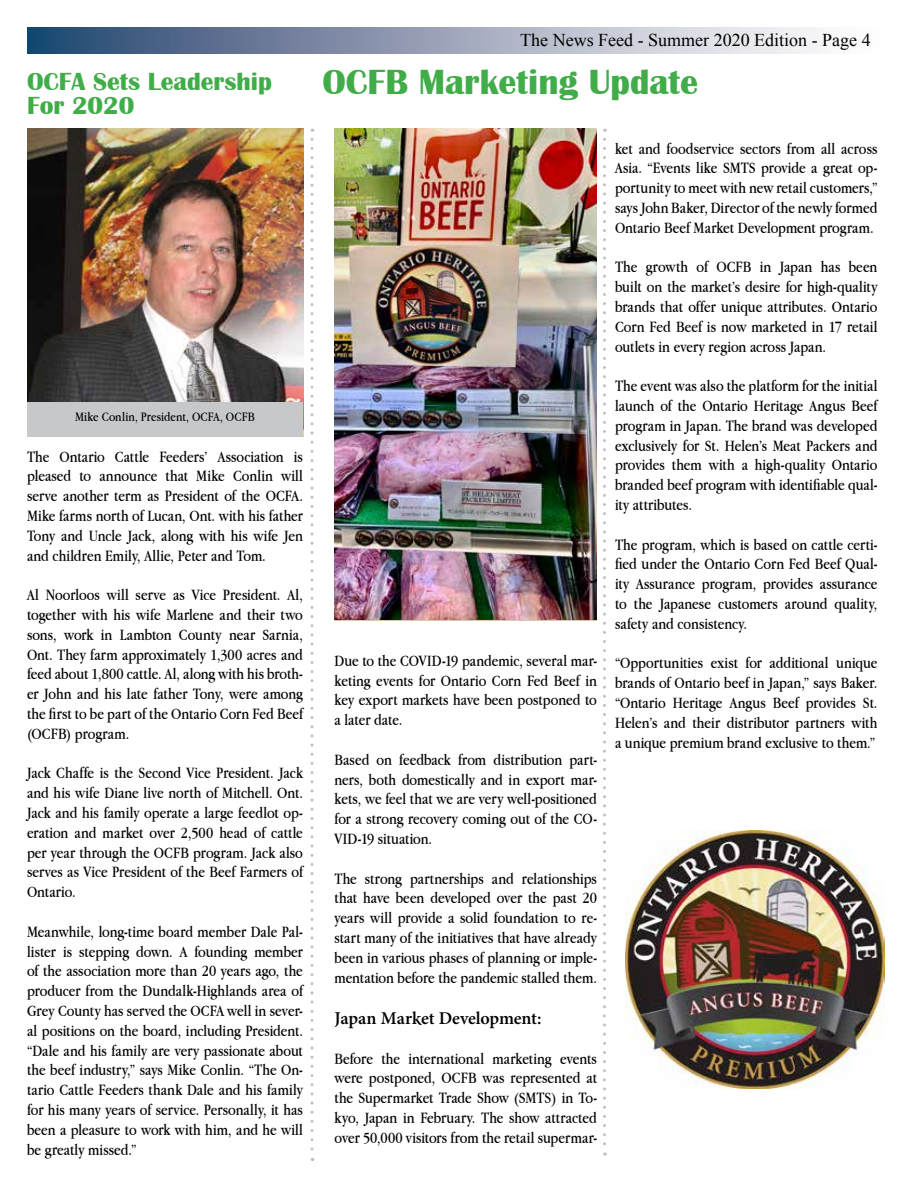
<style>
.page{position:relative;width:918px;height:1188px;background:#fff}
.page>*{position:absolute;margin:0;border:0;box-sizing:border-box;transform-origin:0 0}
.t1{font:700 36px "Britannic";color:#41ad49}
.t2{font:700 25.5px/24.8px "Britannic";color:#41ad49}
.t3{font:18px "Times New Roman";color:#000}
.t4{font:600 18px "Minion Pro";letter-spacing:-.01em;color:#000}
.t5{font:16.5px/19.8px "Apple Garamond";color:#000;text-align:justify}
.t6{font:13.5px "Apple Garamond";letter-spacing:.005em;color:#000}
</style>
<div class="page">
<svg style="left:27px;top:28px;width:790px;height:25px;background:#929eb4"></svg>
<svg style="left:310px;top:139px;width:4px;height:1022px"></svg>
<svg style="left:603px;top:139px;width:3px;height:1017px"></svg>
<img style="left:27px;top:129px;width:276px;height:273px">
<div style="left:27px;top:402px;width:276px;height:35px;background:#c7c8ca"></div>
<img style="left:334px;top:129px;width:263px;height:491px">
<img style="left:626px;top:831px;width:259px;height:258px">
<p class="t3" style="left:520px;top:28px;width:352px">The News Feed - Summer 2020 Edition - Page 4</p>
<h2 class="t2" style="left:27px;top:69px;width:246px">OCFA Sets Leadership<br>For 2020</h2>
<h1 class="t1" style="left:322px;top:61px;width:377px">OCFB Marketing Update</h1>
<p class="t6" style="left:75px;top:409px;width:181px">Mike Conlin, President, OCFA, OCFB</p>
<p class="t5" style="left:27px;top:446px;width:278px">The Ontario Cattle Feeders’ Association is pleased to announce that Mike Conlin will serve another term as President of the OCFA.<br>Mike farms north of Lucan, Ont. with his father Tony and Uncle Jack, along with his wife Jen and children Emily, Allie, Peter and Tom.</p>
<p class="t5" style="left:27px;top:585px;width:278px">Al Noorloos will serve as Vice President. Al, together with his wife Marlene and their two sons, work in Lambton County near Sarnia, Ont. They farm approximately 1,300 acres and feed about 1,800 cattle. Al, along with his broth&shy;er John and his late father Tony, were among the first to be part of the Ontario Corn Fed Beef (OCFB) program.</p>
<p class="t5" style="left:27px;top:763px;width:278px">Jack Chaffe is the Second Vice President. Jack and his wife Diane live north of Mitchell. Ont.<br>Jack and his family operate a large feedlot op&shy;eration and market over 2,500 head of cattle per year through the OCFB program. Jack also serves as Vice President of the Beef Farmers of Ontario.</p>
<p class="t5" style="left:27px;top:921px;width:278px">Meanwhile, long-time board member Dale Pal&shy;lister is stepping down. A founding member of the association more than 20 years ago, the producer from the Dundalk-Highlands area of Grey County has served the OCFA well in sever&shy;al positions on the board, including President. “Dale and his family are very passionate about the beef industry,” says Mike Conlin. “The On&shy;tario Cattle Feeders thank Dale and his family for his many years of service. Personally, it has been a pleasure to work with him, and he will be greatly missed.”</p>
<p class="t5" style="left:334px;top:650px;width:264px">Due to the COVID-19 pandemic, several mar&shy;keting events for Ontario Corn Fed Beef in key export markets have been postponed to a later date.</p>
<p class="t5" style="left:334px;top:749px;width:264px">Based on feedback from distribution part&shy;ners, both domestically and in export mar&shy;kets, we feel that we are very well-positioned for a strong recovery coming out of the CO-VID-19 situation.</p>
<p class="t5" style="left:334px;top:868px;width:264px">The strong partnerships and relationships that have been developed over the past 20 years will provide a solid foundation to re&shy;start many of the initiatives that have already been in various phases of planning or imple&shy;mentation before the pandemic stalled them.</p>
<p class="t4" style="left:334px;top:1006px;width:208px">Japan Market Development:</p>
<p class="t5" style="left:334px;top:1048px;width:264px">Before the international marketing events were postponed, OCFB was represented at the Supermarket Trade Show (SMTS) in To&shy;kyo, Japan in February. The show attracted over 50,000 visitors from the retail supermar-</p>
<p class="t5" style="left:615px;top:138px;width:264px">ket and foodservice sectors from all across Asia. “Events like SMTS provide a great op&shy;portunity to meet with new retail customers,” says John Baker, Director of the newly formed Ontario Beef Market Development program.</p>
<p class="t5" style="left:615px;top:257px;width:264px">The growth of OCFB in Japan has been built on the market’s desire for high-quality brands that offer unique attributes. Ontario Corn Fed Beef is now marketed in 17 retail outlets in every region across Japan.</p>
<p class="t5" style="left:615px;top:376px;width:264px">The event was also the platform for the initial launch of the Ontario Heritage Angus Beef program in Japan. The brand was developed exclusively for St. Helen’s Meat Packers and provides them with a high-quality Ontario branded beef program with identifiable qual&shy;ity attributes.</p>
<p class="t5" style="left:615px;top:534px;width:264px">The program, which is based on cattle certi&shy;fied under the Ontario Corn Fed Beef Qual&shy;ity Assurance program, provides assurance to the Japanese customers around quality, safety and consistency.</p>
<p class="t5" style="left:615px;top:653px;width:264px">“Opportunities exist for additional unique brands of Ontario beef in Japan,” says Baker. “Ontario Heritage Angus Beef provides St.<br>Helen’s and their distributor partners with a unique premium brand exclusive to them.”</p>
</div>
